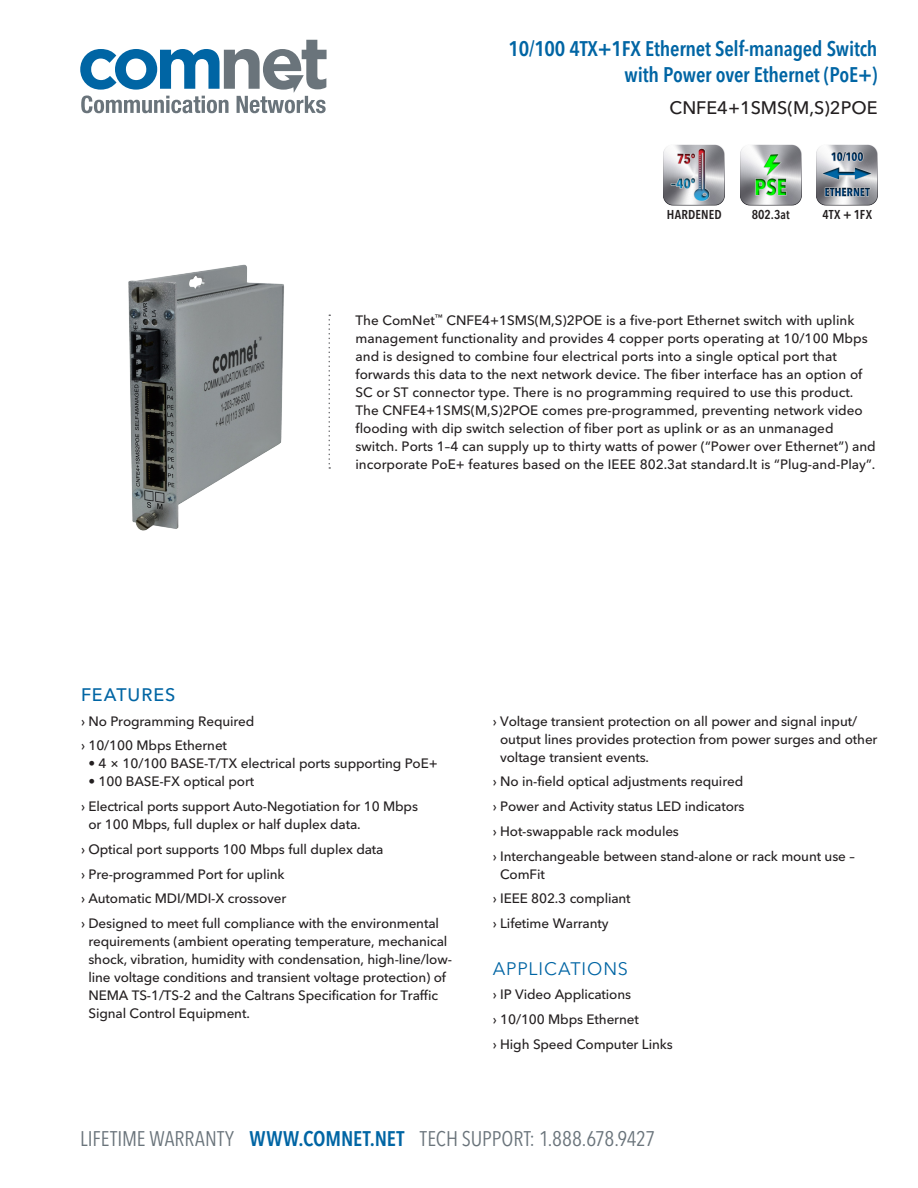
<style>
.page{position:relative;width:918px;height:1188px;background:#fff}
.page>*{position:absolute;margin:0;border:0;box-sizing:border-box;transform-origin:0 0}
.t1{font:600 condensed 21px/25.2px "Avenir Next LT Pro";letter-spacing:-.01em;color:#0065a4;text-align:right}
.t2{font:condensed 21px "Avenir Next LT Pro";letter-spacing:-.005em;color:#6a747b}
.t3{font:500 18px "Avenir Next LT Pro";color:#231f20}
.t4{font:18px "Avenir Next LT Pro";letter-spacing:.05em;color:#0065a4}
.t5{font:500 18px "Avenir Next LT Pro";letter-spacing:.055em;color:#0065a4}
.t6{font:500 13.5px/18px "Avenir Next LT Pro";letter-spacing:-.01em;color:#231f20}
.t7{font:600 condensed 12.75px "Avenir Next LT Pro";letter-spacing:.005em;color:#231f20}
.s1{font-weight:600;color:#0065a4}
</style>
<div class="page">
<svg style="left:80px;top:40px;width:247px;height:73px"></svg>
<svg style="left:328px;top:315px;width:2px;height:154px"></svg>
<img style="left:817px;top:144px;width:61px;height:62px">
<img style="left:664px;top:144px;width:61px;height:62px">
<img style="left:128px;top:264px;width:156px;height:267px">
<img style="left:740px;top:144px;width:61px;height:62px">
<p class="t1" style="left:508px;top:36px;width:371px">10/100 4TX+1FX Ethernet Self-managed Switch with Power over Ethernet (PoE+)</p>
<p class="t3" style="left:670px;top:97px;width:209px">CNFE4+1SMS(M,S)2POE</p>
<p class="t7" style="left:667px;top:207px;width:56px">HARDENED</p>
<p class="t7" style="left:752px;top:207px;width:39px">802.3at</p>
<p class="t7" style="left:822px;top:206px;width:51px">4TX + 1FX</p>
<p class="t6" style="left:356px;top:311px;width:522px">The ComNet<sup>™</sup> CNFE4+1SMS(M,S)2POE is a five-port Ethernet switch with uplink management functionality and provides 4 copper ports operating at 10/100 Mbps and is designed to combine four electrical ports into a single optical port that forwards this data to the next network device. The fiber interface has an option of SC or ST connector type. There is no programming required to use this product.<br>The CNFE4+1SMS(M,S)2POE comes pre-programmed, preventing network video flooding with dip switch selection of fiber port as uplink or as an unmanaged switch. Ports 1–4 can supply up to thirty watts of power (“Power over Ethernet”) and incorporate PoE+ features based on the IEEE 802.3at standard.It is “Plug-and-Play”.</p>
<p class="t5" style="left:81px;top:684px;width:96px">FEATURES</p>
<p class="t6" style="left:81px;top:712px;width:175px">› No Programming Required</p>
<p class="t6" style="left:81px;top:737px;width:148px">› 10/100 Mbps Ethernet</p>
<p class="t6" style="left:88px;top:755px;width:351px">• 4 × 10/100 BASE-T/TX electrical ports supporting PoE+</p>
<p class="t6" style="left:88px;top:773px;width:167px">• 100 BASE-FX optical port</p>
<p class="t6" style="left:88px;top:797px;width:331px;text-indent:-7px">› Electrical ports support Auto-Negotiation for 10 Mbps or 100 Mbps, full duplex or half duplex data.</p>
<p class="t6" style="left:81px;top:840px;width:304px">› Optical port supports 100 Mbps full duplex data</p>
<p class="t6" style="left:81px;top:865px;width:205px">› Pre-programmed Port for uplink</p>
<p class="t6" style="left:81px;top:890px;width:207px">› Automatic MDI/MDI-X crossover</p>
<p class="t6" style="left:88px;top:914px;width:365px;text-indent:-7px">› Designed to meet full compliance with the environmental requirements (ambient operating temperature, mechanical shock, vibration, humidity with condensation, high-line/low&shy;line voltage conditions and transient voltage protection) of NEMA TS-1/TS-2 and the Caltrans Specification for Traffic Signal Control Equipment.</p>
<p class="t6" style="left:500px;top:712px;width:379px;text-indent:-7px">› Voltage transient protection on all power and signal input/ output lines provides protection from power surges and other voltage transient events.</p>
<p class="t6" style="left:493px;top:773px;width:252px">› No in-field optical adjustments required</p>
<p class="t6" style="left:493px;top:797px;width:253px">› Power and Activity status LED indicators</p>
<p class="t6" style="left:493px;top:822px;width:188px">› Hot-swappable rack modules</p>
<p class="t6" style="left:500px;top:847px;width:356px;text-indent:-7px">› Interchangeable between stand-alone or rack mount use –<br>ComFit</p>
<p class="t6" style="left:493px;top:890px;width:140px">› IEEE 802.3 compliant</p>
<p class="t6" style="left:493px;top:914px;width:117px">› Lifetime Warranty</p>
<p class="t4" style="left:493px;top:958px;width:137px">APPLICATIONS</p>
<p class="t6" style="left:493px;top:986px;width:140px">› IP Video Applications</p>
<p class="t6" style="left:493px;top:1010px;width:148px">› 10/100 Mbps Ethernet</p>
<p class="t6" style="left:493px;top:1035px;width:182px">› High Speed Computer Links</p>
<h1 class="t2" style="left:80px;top:1126px;width:577px">LIFETIME WARRANTY <span class="s1">WWW.COMNET.NET</span> TECH SUPPORT: 1.888.678.9427</h1>
</div>
